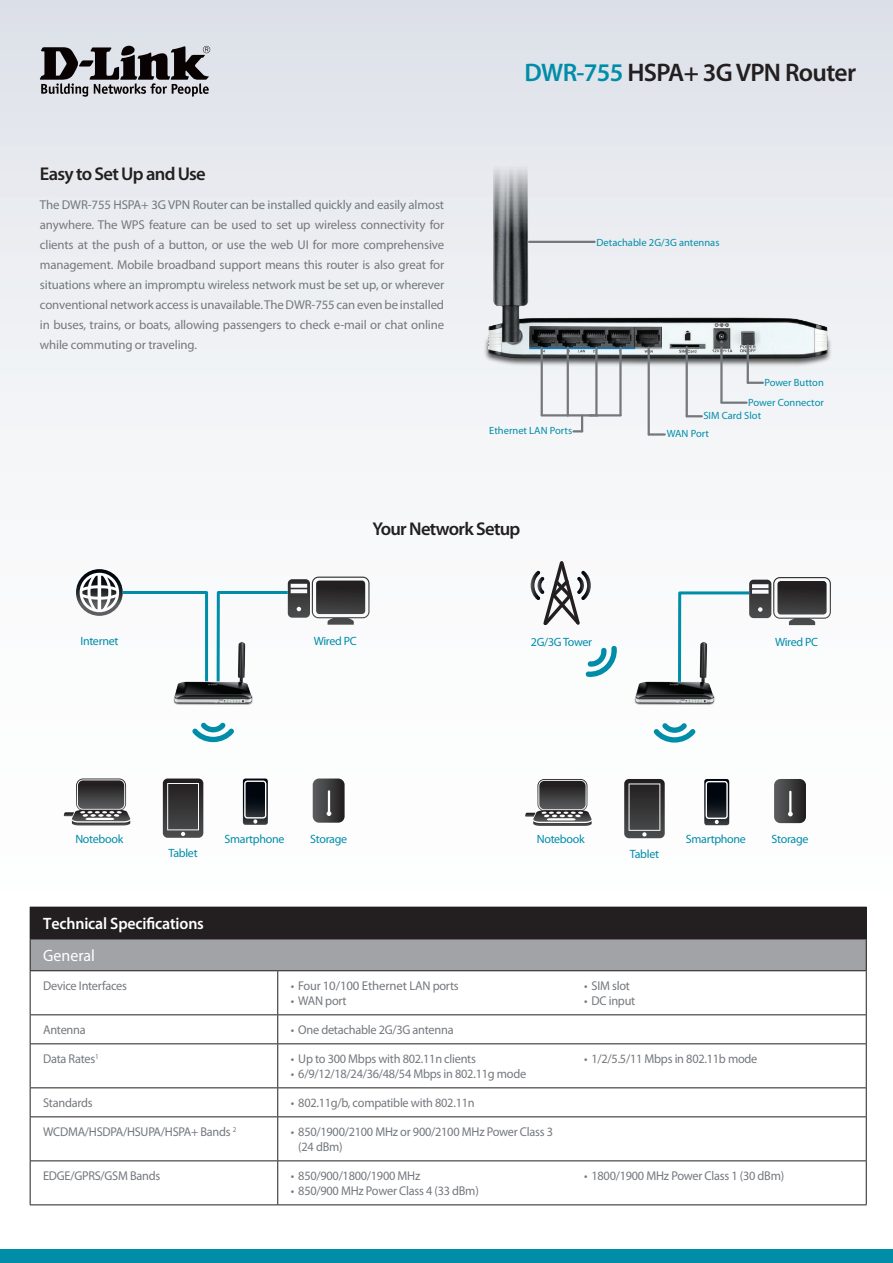
<style>
.page{position:relative;width:893px;height:1263px;background:#fff}
.page>*{position:absolute;margin:0;border:0;box-sizing:border-box;transform-origin:0 0}
.t1{font:600 25.5px "Myriad Pro";letter-spacing:-.025em;color:#231f20}
.t2{font:600 18.6px "Myriad Pro";letter-spacing:-.04em;color:#231f20}
.t3{font:600 16.5px "Myriad Pro";letter-spacing:-.01em;color:#fff}
.t4{font:16.5px "Myriad Pro";color:#fff}
.t5{font:12.9px/20px "Myriad Pro";letter-spacing:-.01em;color:#74787d;text-align:justify}
.t6{font:12.75px/15px "Myriad Pro";letter-spacing:-.02em;color:#74787d}
.t7{font:12px "Myriad Pro";letter-spacing:-.025em;color:#008da8}
.t8{font:10.5px/19.5px "Myriad Pro";color:#008da8;text-align:right}
.s1{color:#008da8}
.s2{font-size:12.75px}
</style>
<div class="page">
<div style="left:0;top:0;width:893px;height:1084px;background:linear-gradient(to bottom,#e3e6ec,#fff)"></div>
<div style="left:0;top:1249px;width:893px;height:14px;background:#008da8"></div>
<svg style="left:40px;top:46px;width:170px;height:51px;background:#807f83"></svg>
<div style="left:30px;top:907px;width:836px;height:32px;background:#231f20"></div>
<div style="left:30px;top:939px;width:836px;height:32px;background:#a1a3a7"></div>
<hr style="left:866px;top:907px;width:1px;height:31px;background:#231f20">
<hr style="left:30px;top:939px;width:1px;height:31px;background:#231f20">
<hr style="left:571px;top:938px;width:296px;height:1px;background:#231f20">
<hr style="left:866px;top:939px;width:1px;height:31px;background:#231f20">
<hr style="left:30px;top:1204px;width:248px;height:1px;background:#231f20">
<hr style="left:278px;top:1204px;width:293px;height:1px;background:#231f20">
<hr style="left:571px;top:1204px;width:296px;height:1px;background:#231f20">
<hr style="left:30px;top:1116px;width:248px;height:1px;background:#231f20">
<hr style="left:278px;top:1116px;width:293px;height:1px;background:#231f20">
<hr style="left:571px;top:1116px;width:295px;height:1px;background:#231f20">
<hr style="left:30px;top:1160px;width:248px;height:1px;background:#231f20">
<hr style="left:278px;top:1160px;width:293px;height:1px;background:#231f20">
<hr style="left:571px;top:1160px;width:295px;height:1px;background:#231f20">
<hr style="left:30px;top:970px;width:248px;height:1px;background:#231f20">
<hr style="left:30px;top:971px;width:1px;height:43px;background:#231f20">
<svg style="left:30px;top:1015px;width:1px;height:28px"></svg>
<hr style="left:30px;top:1044px;width:1px;height:43px;background:#231f20">
<svg style="left:30px;top:1088px;width:1px;height:28px"></svg>
<hr style="left:30px;top:1117px;width:1px;height:43px;background:#231f20">
<hr style="left:30px;top:1161px;width:1px;height:43px;background:#231f20">
<hr style="left:571px;top:970px;width:296px;height:1px;background:#231f20">
<hr style="left:866px;top:971px;width:1px;height:44px;background:#231f20">
<svg style="left:866px;top:1015px;width:1px;height:29px"></svg>
<hr style="left:866px;top:1044px;width:1px;height:44px;background:#231f20">
<svg style="left:866px;top:1088px;width:1px;height:29px"></svg>
<hr style="left:866px;top:1117px;width:1px;height:44px;background:#231f20">
<hr style="left:866px;top:1161px;width:1px;height:43px;background:#231f20">
<hr style="left:278px;top:970px;width:293px;height:1px;background:#231f20">
<hr style="left:277px;top:971px;width:1px;height:43px;background:#231f20">
<svg style="left:277px;top:1015px;width:1px;height:28px"></svg>
<hr style="left:277px;top:1044px;width:1px;height:43px;background:#231f20">
<svg style="left:277px;top:1088px;width:1px;height:28px"></svg>
<hr style="left:277px;top:1117px;width:1px;height:43px;background:#231f20">
<hr style="left:277px;top:1161px;width:1px;height:43px;background:#231f20">
<hr style="left:30px;top:1014px;width:248px;height:1px;background:#231f20">
<hr style="left:278px;top:1014px;width:293px;height:1px;background:#231f20">
<hr style="left:571px;top:1014px;width:295px;height:1px;background:#231f20">
<hr style="left:30px;top:1043px;width:248px;height:1px;background:#231f20">
<hr style="left:278px;top:1043px;width:293px;height:1px;background:#231f20">
<hr style="left:571px;top:1043px;width:295px;height:1px;background:#231f20">
<hr style="left:30px;top:1087px;width:248px;height:1px;background:#231f20">
<hr style="left:278px;top:1087px;width:293px;height:1px;background:#231f20">
<hr style="left:571px;top:1087px;width:295px;height:1px;background:#231f20">
<img style="left:466px;top:48px;width:382px;height:330px">
<hr style="left:542px;top:414px;width:26px;height:2px;background:#74787d">
<hr style="left:568px;top:414px;width:30px;height:2px;background:#74787d">
<hr style="left:589px;top:414px;width:31px;height:2px;background:#74787d">
<svg style="left:573px;top:416px;width:10px;height:16px"></svg>
<hr style="left:567px;top:347px;width:2px;height:68px;background:#74787d">
<hr style="left:595px;top:347px;width:3px;height:68px;background:#74787d">
<hr style="left:619px;top:347px;width:3px;height:68px;background:#74787d">
<hr style="left:541px;top:347px;width:2px;height:68px;background:#74787d">
<hr style="left:649px;top:433px;width:16px;height:3px;background:#74787d">
<svg style="left:687px;top:415px;width:15px;height:2px"></svg>
<svg style="left:748px;top:382px;width:15px;height:2px"></svg>
<hr style="left:721px;top:402px;width:25px;height:2px;background:#74787d">
<hr style="left:648px;top:347px;width:2px;height:87px;background:#74787d">
<hr style="left:686px;top:347px;width:2px;height:69px;background:#74787d">
<hr style="left:747px;top:345px;width:2px;height:38px;background:#74787d">
<hr style="left:720px;top:347px;width:3px;height:55px;background:#74787d">
<hr style="left:529px;top:241px;width:66px;height:2px;background:#74787d">
<img style="left:167px;top:684px;width:92px;height:24px">
<svg style="left:192px;top:722px;width:42px;height:20px"></svg>
<svg style="left:243px;top:778px;width:25px;height:47px"></svg>
<div style="left:244px;top:780px;width:22px;height:38px;border:1px solid #fff;border-radius:3px"></div>
<svg style="left:64px;top:778px;width:67px;height:47px"></svg>
<svg style="left:163px;top:778px;width:40px;height:60px;background:#474647"></svg>
<svg style="left:313px;top:778px;width:32px;height:45px"></svg>
<svg style="left:76px;top:569px;width:293px;height:115px"></svg>
<svg style="left:531px;top:559px;width:60px;height:69px"></svg>
<svg style="left:586px;top:646px;width:31px;height:31px"></svg>
<img style="left:629px;top:637px;width:91px;height:72px">
<svg style="left:653px;top:723px;width:42px;height:20px"></svg>
<svg style="left:704px;top:779px;width:25px;height:46px"></svg>
<div style="left:706px;top:781px;width:22px;height:38px;border:1px solid #fff;border-radius:3px"></div>
<svg style="left:525px;top:779px;width:67px;height:47px"></svg>
<svg style="left:624px;top:779px;width:41px;height:59px;background:#474647"></svg>
<svg style="left:774px;top:779px;width:32px;height:44px"></svg>
<svg style="left:676px;top:577px;width:155px;height:108px"></svg>
<h2 class="t2" style="left:40px;top:162px;width:167px">Easy to Set Up and Use</h2>
<p class="t5" style="left:40px;top:195px;width:406px">The DWR-755 HSPA+ 3G VPN Router can be installed quickly and easily almost anywhere. The WPS feature can be used to set up wireless connectivity for clients at the push of a button, or use the web UI for more comprehensive management. Mobile broadband support means this router is also great for situations where an impromptu wireless network must be set up, or wherever conventional network access is unavailable. The DWR-755 can even be installed in buses, trains, or boats, allowing passengers to check e-mail or chat online while commuting or traveling.</p>
<h1 class="t1" style="left:525px;top:56px;width:333px"><span class="s1">DWR-755</span> HSPA+ 3G VPN Router</h1>
<p class="t8" style="left:597px;top:232px;width:124px">Detachable 2G/3G antennas</p>
<p class="t8" style="left:748px;top:373px;width:77px">Power Button<br>Power Connector</p>
<p class="t8" style="left:489px;top:421px;width:84px">Ethernet LAN Ports</p>
<p class="t8" style="left:703px;top:406px;width:59px">SIM Card Slot</p>
<p class="t8" style="left:667px;top:424px;width:44px">WAN Port</p>
<h2 class="t2" style="left:373px;top:517px;width:149px">Your Network Setup</h2>
<p class="t7" style="left:80px;top:634px;width:40px">Internet</p>
<p class="t7" style="left:314px;top:634px;width:45px">Wired PC</p>
<p class="t7" style="left:531px;top:634px;width:63px">2G/3G Tower</p>
<p class="t7" style="left:775px;top:634px;width:45px">Wired PC</p>
<p class="t7" style="left:75px;top:831px;width:49px">Notebook</p>
<p class="t7" style="left:225px;top:831px;width:61px">Smartphone</p>
<p class="t7" style="left:310px;top:831px;width:38px">Storage</p>
<p class="t7" style="left:537px;top:831px;width:49px">Notebook</p>
<p class="t7" style="left:686px;top:831px;width:61px">Smartphone</p>
<p class="t7" style="left:772px;top:832px;width:38px">Storage</p>
<p class="t7" style="left:169px;top:846px;width:31px">Tablet</p>
<p class="t7" style="left:630px;top:846px;width:31px">Tablet</p>
<p class="t3" style="left:43px;top:913px;width:162px">Technical Specifications</p>
<p class="t4" style="left:43px;top:945px;width:53px">General</p>
<p class="t6" style="left:43px;top:978px;width:85px">Device Interfaces</p>
<p class="t5" style="left:291px;top:975px;width:169px"><span class="s2">• Four</span> 10/100 Ethernet <span class="s2">LAN ports</span></p>
<p class="t6" style="left:291px;top:993px;width:57px">• WAN port</p>
<p class="t6" style="left:584px;top:978px;width:47px">• SIM slot</p>
<p class="t6" style="left:584px;top:993px;width:53px">• DC input</p>
<p class="t6" style="left:43px;top:1022px;width:44px">Antenna</p>
<p class="t6" style="left:291px;top:1022px;width:164px">• One detachable 2G/3G antenna</p>
<p class="t6" style="left:43px;top:1051px;width:57px">Data Rates<sup>1</sup></p>
<p class="t6" style="left:291px;top:1051px;width:187px">• Up to 300 Mbps with 802.11n clients</p>
<p class="t6" style="left:291px;top:1066px;width:237px">• 6/9/12/18/24/36/48/54 Mbps in 802.11g mode</p>
<p class="t6" style="left:43px;top:1095px;width:51px">Standards</p>
<p class="t6" style="left:291px;top:1095px;width:185px">• 802.11g/b, compatible with 802.11n</p>
<p class="t6" style="left:43px;top:1124px;width:195px">WCDMA/HSDPA/HSUPA/HSPA+ Bands <sup>2</sup></p>
<p class="t6" style="left:298px;top:1124px;width:256px;text-indent:-7px">• 850/1900/2100 MHz or 900/2100 MHz Power Class 3 (24 dBm)</p>
<p class="t6" style="left:43px;top:1168px;width:119px">EDGE/GPRS/GSM Bands</p>
<p class="t6" style="left:291px;top:1168px;width:131px">• 850/900/1800/1900 MHz</p>
<p class="t6" style="left:291px;top:1183px;width:190px">• 850/900 MHz Power Class 4 (33 dBm)</p>
<p class="t6" style="left:584px;top:1051px;width:175px">• 1/2/5.5/11 Mbps in 802.11b mode</p>
<p class="t6" style="left:584px;top:1168px;width:202px">• 1800/1900 MHz Power Class 1 (30 dBm)</p>
</div>
